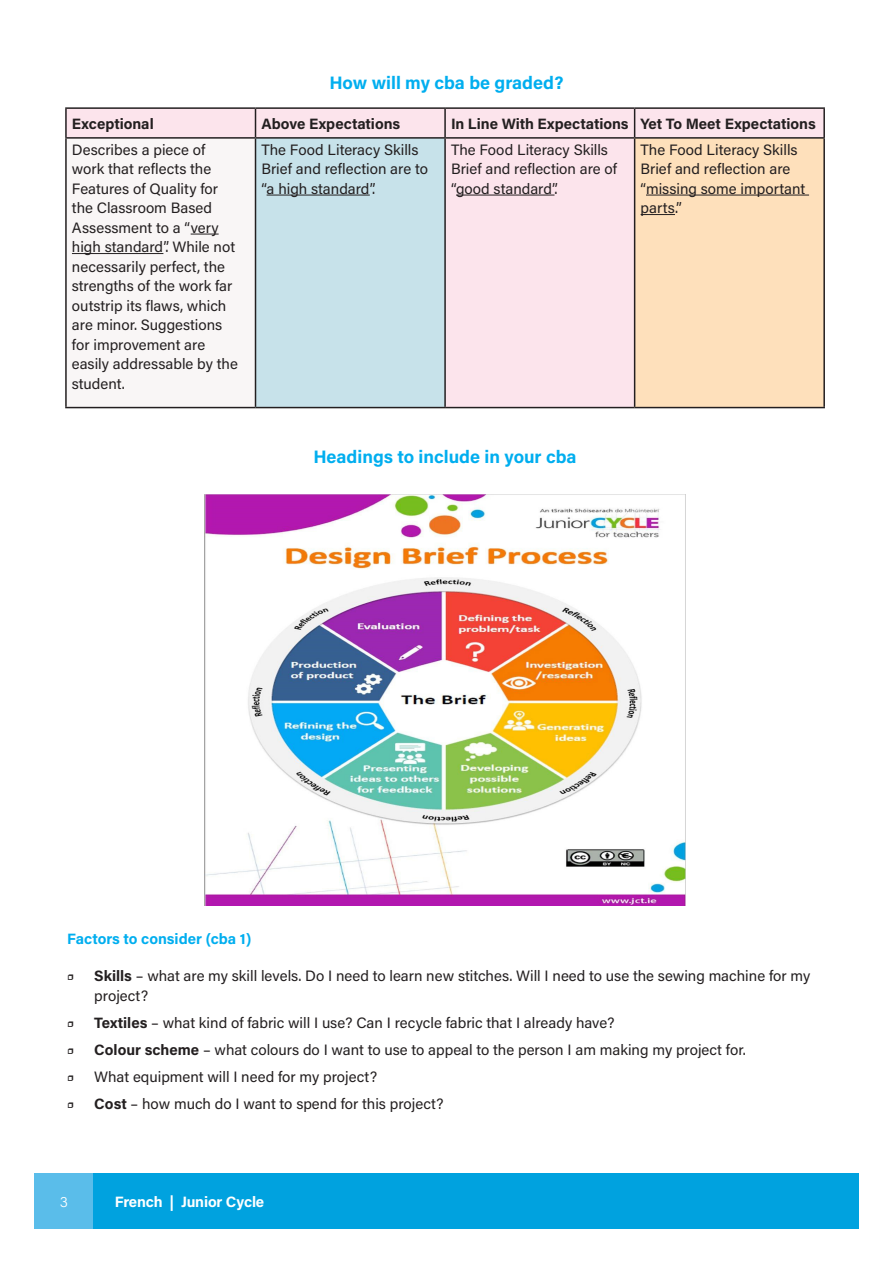
<style>
.page{position:relative;width:893px;height:1263px;background:#fff}
.page>*{position:absolute;margin:0;border:0;box-sizing:border-box;transform-origin:0 0}
.t1{font:700 18px "Acumin Pro";color:#00aeef}
.t2{font:15px/19.5px "Acumin Pro";color:#231f20}
.t3{font:700 15px "Acumin Pro";color:#231f20}
.t4{font:700 15px "Acumin Pro";color:#00aeef}
.t5{font:700 15px "Acumin Pro";letter-spacing:-.01em;color:#fff}
.t6{font:300 15px "Acumin Pro";color:#fff}
.s1{font-weight:700}
</style>
<div class="page">
<div style="left:34px;top:1174px;width:67px;height:55px;background:#5abdea"></div>
<div style="left:94px;top:1174px;width:765px;height:55px;background:#00a2df"></div>
<div style="left:66px;top:138px;width:189px;height:270px;background:#f9f6f6"></div>
<div style="left:255px;top:138px;width:190px;height:270px;background:#c7e2ea"></div>
<div style="left:445px;top:138px;width:190px;height:270px;background:#fce4ec"></div>
<div style="left:635px;top:138px;width:189px;height:270px;background:#fee0bb"></div>
<hr style="left:65px;top:139px;width:2px;height:268px;background:#231f20">
<hr style="left:255px;top:139px;width:1px;height:268px;background:#231f20">
<hr style="left:444px;top:139px;width:2px;height:268px;background:#231f20">
<hr style="left:634px;top:139px;width:1px;height:268px;background:#231f20">
<hr style="left:823px;top:139px;width:2px;height:268px;background:#231f20">
<hr style="left:65px;top:407px;width:190px;height:1px;background:#231f20">
<hr style="left:255px;top:407px;width:190px;height:1px;background:#231f20">
<hr style="left:445px;top:407px;width:190px;height:1px;background:#231f20">
<hr style="left:635px;top:407px;width:190px;height:1px;background:#231f20">
<hr style="left:65px;top:107px;width:190px;height:2px;background:#231f20">
<hr style="left:65px;top:109px;width:2px;height:28px;background:#231f20">
<hr style="left:65px;top:137px;width:190px;height:2px;background:#231f20">
<hr style="left:255px;top:107px;width:190px;height:2px;background:#231f20">
<hr style="left:255px;top:137px;width:190px;height:2px;background:#231f20">
<hr style="left:445px;top:107px;width:190px;height:2px;background:#231f20">
<hr style="left:445px;top:137px;width:190px;height:2px;background:#231f20">
<hr style="left:635px;top:107px;width:190px;height:2px;background:#231f20">
<svg style="left:66px;top:108px;width:758px;height:30px;background:#efd8e0"></svg>
<hr style="left:823px;top:109px;width:2px;height:28px;background:#231f20">
<hr style="left:635px;top:137px;width:190px;height:2px;background:#231f20">
<svg style="left:191px;top:234px;width:28px;height:1px"></svg>
<hr style="left:72px;top:253px;width:91px;height:1px;background:#231f20">
<hr style="left:267px;top:195px;width:103px;height:1px;background:#231f20">
<hr style="left:456px;top:195px;width:98px;height:1px;background:#231f20">
<hr style="left:646px;top:195px;width:163px;height:1px;background:#231f20">
<hr style="left:641px;top:214px;width:34px;height:1px;background:#231f20">
<img style="left:205px;top:494px;width:480px;height:412px">
<p class="t1" style="left:329px;top:70px;width:236px">How will my cba be graded?</p>
<p class="t3" style="left:72px;top:113px;width:83px">Exceptional</p>
<p class="t3" style="left:261px;top:113px;width:140px">Above Expectations</p>
<p class="t3" style="left:451px;top:113px;width:179px">In Line With Expectations</p>
<p class="t3" style="left:641px;top:113px;width:177px">Yet To Meet Expectations</p>
<p class="t2" style="left:72px;top:139px;width:167px">Describes a piece of work that reflects the<br>Features of Quality for the Classroom Based<br>Assessment to a “very high standard”. While not necessarily perfect, the strengths of the work far outstrip its flaws, which are minor. Suggestions for improvement are easily addressable by the student.</p>
<p class="t2" style="left:261px;top:139px;width:168px">The Food Literacy Skills<br>Brief and reflection are to “a high standard”.</p>
<p class="t2" style="left:451px;top:139px;width:168px">The Food Literacy Skills<br>Brief and reflection are of “good standard”.</p>
<p class="t2" style="left:641px;top:139px;width:166px">The Food Literacy Skills<br>Brief and reflection are “missing some important parts.”</p>
<p class="t1" style="left:313px;top:444px;width:265px">Headings to include in your cba</p>
<p class="t4" style="left:67px;top:928px;width:186px">Factors to consider (cba 1)</p>
<p class="t2" style="left:67px;top:966px;width:9px">❒</p>
<p class="t2" style="left:94px;top:966px;width:717px"><span class="s1">Skills</span> – what are my skill levels. Do I need to learn new stitches. Will I need to use the sewing machine for my project?</p>
<p class="t2" style="left:67px;top:1012px;width:9px">❒</p>
<p class="t2" style="left:94px;top:1012px;width:522px"><span class="s1">Textiles</span> – what kind of fabric will I use? Can I recycle fabric that I already have?</p>
<p class="t2" style="left:67px;top:1039px;width:9px">❒</p>
<p class="t2" style="left:94px;top:1039px;width:653px"><span class="s1">Colour scheme</span> – what colours do I want to use to appeal to the person I am making my project for.</p>
<p class="t2" style="left:67px;top:1066px;width:9px">❒</p>
<p class="t2" style="left:94px;top:1066px;width:284px">What equipment will I need for my project?</p>
<p class="t2" style="left:67px;top:1093px;width:9px">❒</p>
<p class="t2" style="left:94px;top:1093px;width:351px"><span class="s1">Cost</span> – how much do I want to spend for this project?</p>
<p class="t6" style="left:60px;top:1192px;width:10px">3</p>
<p class="t5" style="left:115px;top:1191px;width:151px">French | Junior Cycle</p>
</div>
